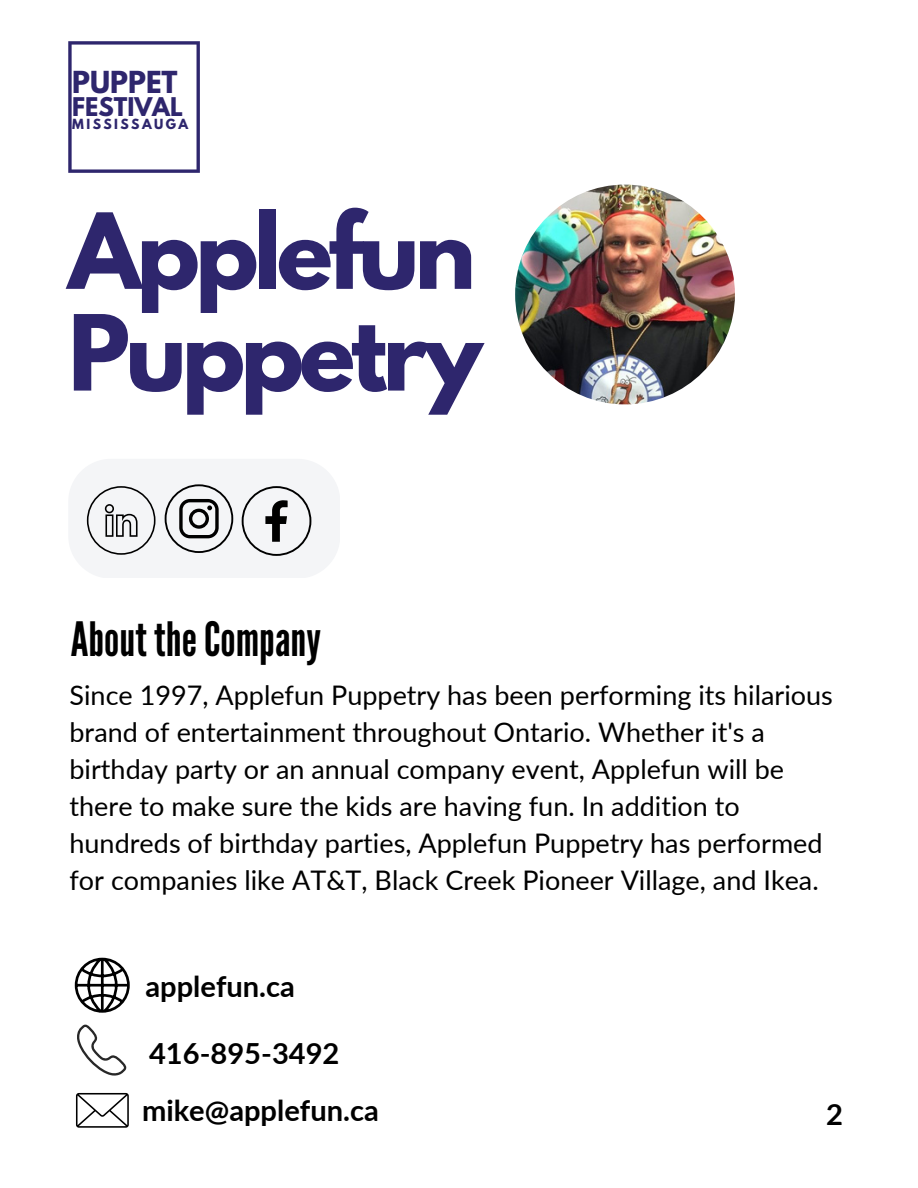
<style>
.page{position:relative;width:918px;height:1188px;background:#fff}
.page>*{position:absolute;margin:0;border:0;box-sizing:border-box;transform-origin:0 0}
.t1{font:700 92.85px/101.7px "League Spartan";letter-spacing:-.05em;color:#2e266d}
.t2{font:47.25px "League Gothic";color:#000}
.t3{font:700 29.1px "Lato";color:#000}
.t4{font:27px/37.2px "Lato";color:#000}
.t5{font:700 26.85px "League Spartan";color:#2e266d}
.t6{font:700 22.8px "League Spartan";color:#2e266d}
.t7{font:700 12.45px "League Spartan";letter-spacing:.195em;color:#2e266d}
</style>
<div class="page">
<svg style="left:68px;top:42px;width:132px;height:131px"></svg>
<img style="left:515px;top:185px;width:220px;height:219px;border-radius:50%">
<svg style="left:75px;top:958px;width:55px;height:55px"></svg>
<svg style="left:77px;top:1024px;width:50px;height:52px"></svg>
<svg style="left:76px;top:1093px;width:53px;height:35px"></svg>
<div style="left:68px;top:459px;width:272px;height:119px;background:#f4f5f7;border-radius:43px"></div>
<svg style="left:87px;top:486px;width:69px;height:69px"></svg>
<svg style="left:165px;top:484px;width:68px;height:69px"></svg>
<svg style="left:242px;top:486px;width:69px;height:70px"></svg>
<p class="t5" style="left:72px;top:69px;width:107px">PUPPET</p>
<p class="t6" style="left:72px;top:96px;width:112px">FESTIVAL</p>
<p class="t7" style="left:72px;top:118px;width:118px">MISSISSAUGA</p>
<h1 class="t1" style="left:68px;top:212px;width:416px">Applefun<br>Puppetry</h1>
<h2 class="t2" style="left:71px;top:612px;width:252px">About theCompany</h2>
<p class="t4" style="left:70px;top:676px;width:765px">Since 1997, Applefun Puppetry has been performing its hilarious brand of entertainment throughout Ontario. Whether it's a birthday party or an annual company event, Applefun will be there to make sure the kids are having fun. In addition to hundreds of birthday parties, Applefun Puppetry has performed for companies like AT&amp;T, Black Creek Pioneer Village, and Ikea.</p>
<p class="t3" style="left:145px;top:968px;width:151px">applefun.ca</p>
<p class="t3" style="left:149px;top:1035px;width:192px">416-895-3492</p>
<p class="t3" style="left:142px;top:1093px;width:238px">mike@applefun.ca</p>
<p class="t3" style="left:826px;top:1096px;width:18px">2</p>
</div>
